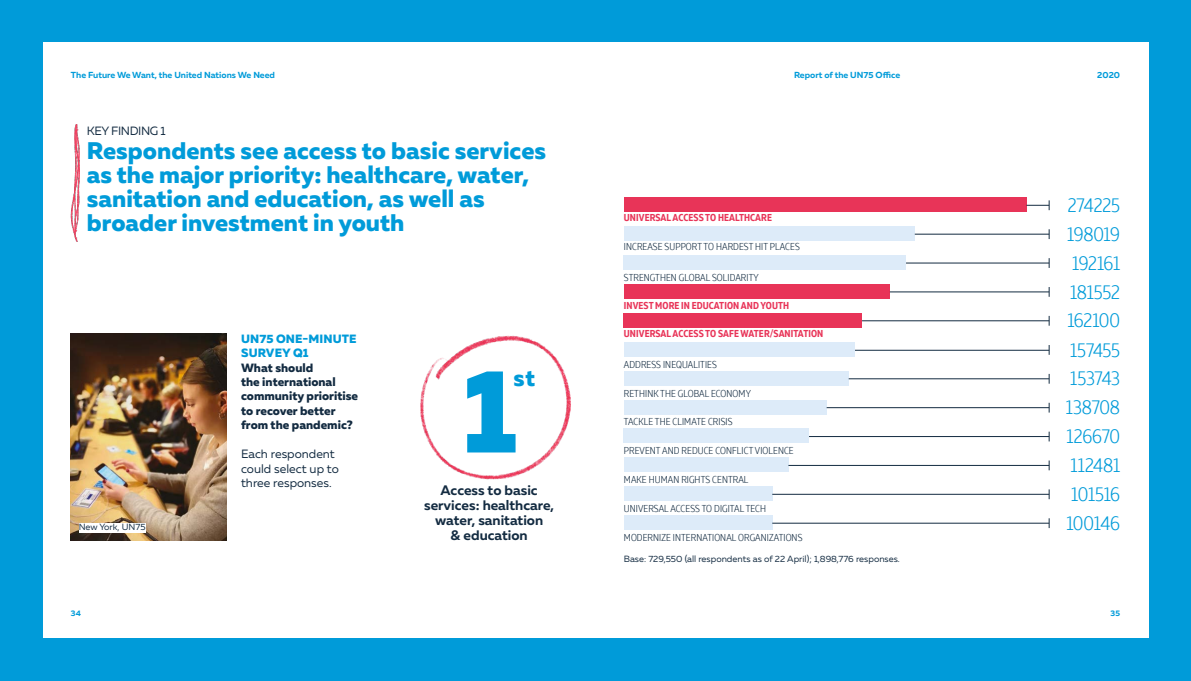
<style>
.page{position:relative;width:1191px;height:681px;background:#fff}
.page>*{position:absolute;margin:0;border:0;box-sizing:border-box;transform-origin:0 0}
.t1{font:800 119px "Muller";color:#009bd9}
.t2{font:800 24px/24px "Muller";color:#009bd9}
.t3{font:800 23.1px "Muller";color:#009bd9}
.t4{font:300 19.8px "Muller Narrow";letter-spacing:-.01em;color:#009bd9}
.t5{font:700 13.8px/15.1px "Muller";color:#132b41;text-align:center}
.t6{font:800 12px/14.4px "Muller";color:#132b41}
.t7{font:12px/14.4px "Muller";color:#132b41}
.t8{font:800 12px/14.4px "Muller";letter-spacing:.01em;color:#009bd9}
.t9{font:12px "Muller";letter-spacing:-.03em;color:#132b41}
.t10{font:300 10px "Muller Narrow";letter-spacing:.01em;color:#132b41}
.t11{font:700 10px "Muller Narrow";letter-spacing:.01em;color:#e83458}
.t12{font:9px "Muller";color:#132b41}
.t13{font:700 8.8px "Muller";color:#009bd9}
.t14{font:700 8px "Muller";color:#009bd9}
</style>
<div class="page">
<div style="left:0;top:0;width:1191px;height:680px;background:#009bd9"></div>
<div style="left:43px;top:43px;width:1105px;height:595px;background:#fff"></div>
<img style="left:71px;top:124px;width:8px;height:117px">
<img style="left:420px;top:335px;width:150px;height:144px">
<img style="left:71px;top:333px;width:156px;height:207px">
<div style="left:79px;top:523px;width:67px;height:9px;background:#fff"></div>
<hr style="left:854px;top:350px;width:195px;height:1px;background:#132b41">
<div style="left:624px;top:197px;width:402px;height:15px;background:#e83458"></div>
<svg style="left:1026px;top:200px;width:24px;height:10px"></svg>
<div style="left:624px;top:226px;width:290px;height:14px;background:#ddebf9"></div>
<hr style="left:914px;top:234px;width:135px;height:1px;background:#132b41">
<div style="left:624px;top:255px;width:282px;height:14px;background:#ddebf9"></div>
<hr style="left:906px;top:263px;width:143px;height:1px;background:#132b41">
<div style="left:624px;top:284px;width:266px;height:14px;background:#e83458"></div>
<hr style="left:890px;top:291px;width:159px;height:1px;background:#132b41">
<div style="left:624px;top:313px;width:238px;height:14px;background:#e83458"></div>
<hr style="left:862px;top:320px;width:187px;height:1px;background:#132b41">
<div style="left:624px;top:342px;width:230px;height:14px;background:#ddebf9"></div>
<div style="left:624px;top:371px;width:224px;height:14px;background:#ddebf9"></div>
<hr style="left:848px;top:378px;width:201px;height:1px;background:#132b41">
<div style="left:624px;top:400px;width:202px;height:14px;background:#ddebf9"></div>
<hr style="left:826px;top:407px;width:223px;height:1px;background:#132b41">
<div style="left:624px;top:428px;width:185px;height:15px;background:#ddebf9"></div>
<hr style="left:809px;top:436px;width:240px;height:1px;background:#132b41">
<div style="left:624px;top:457px;width:164px;height:14px;background:#ddebf9"></div>
<hr style="left:788px;top:465px;width:261px;height:1px;background:#132b41">
<div style="left:624px;top:486px;width:148px;height:14px;background:#ddebf9"></div>
<hr style="left:772px;top:494px;width:277px;height:1px;background:#132b41">
<div style="left:624px;top:515px;width:148px;height:14px;background:#ddebf9"></div>
<hr style="left:772px;top:522px;width:277px;height:1px;background:#132b41">
<p class="t13" style="left:71px;top:69px;width:205px">The Future We Want, the United Nations We Need</p>
<p class="t9" style="left:87px;top:124px;width:80px">KEY FINDING 1</p>
<h2 class="t2" style="left:87px;top:139px;width:461px">Respondents see access to basic services as the major priority: healthcare, water, sanitation and education, as well as broader investment in youth</h2>
<p class="t12" style="left:79px;top:521px;width:68px">New York, UN75</p>
<p class="t14" style="left:71px;top:608px;width:12px">34</p>
<p class="t8" style="left:241px;top:331px;width:117px">UN75 ONE-MINUTE<br>SURVEY Q1</p>
<p class="t6" style="left:241px;top:360px;width:119px">What should<br>the international community prioritise to recover better from the pandemic?</p>
<p class="t7" style="left:241px;top:446px;width:99px">Each respondent could select up to three responses.</p>
<h1 class="t1" style="left:461px;top:335px;width:58px">1</h1>
<h3 class="t3" style="left:513px;top:363px;width:23px">st</h3>
<h3 class="t5" style="left:424px;top:482px;width:131px">Access to basic services: healthcare, water, sanitation<br>&amp; education</h3>
<p class="t13" style="left:794px;top:70px;width:108px">Report of the UN75 Office</p>
<p class="t13" style="left:1097px;top:69px;width:24px">2020</p>
<p class="t13" style="left:882px;top:70px;width:10px">f</p>
<p class="t11" style="left:624px;top:211px;width:150px">UNIVERSAL ACCESS TO HEALTHCARE</p>
<h3 class="t4" style="left:1068px;top:193px;width:54px">274225</h3>
<h3 class="t4" style="left:1067px;top:222px;width:55px">198019</h3>
<p class="t10" style="left:624px;top:241px;width:177px">INCREASE SUPPORT TO HARDEST HIT PLACES</p>
<p class="t10" style="left:624px;top:271px;width:136px">STRENGTHEN GLOBAL SOLIDARITY</p>
<p class="t11" style="left:624px;top:298px;width:167px">INVEST MORE IN EDUCATION AND YOUTH</p>
<p class="t11" style="left:624px;top:327px;width:201px">UNIVERSAL ACCESS TO SAFE WATER/SANITATION</p>
<p class="t10" style="left:624px;top:358px;width:94px">ADDRESS INEQUALITIES</p>
<p class="t10" style="left:624px;top:387px;width:128px">RETHINK THE GLOBAL ECONOMY</p>
<p class="t10" style="left:624px;top:415px;width:110px">TACKLE THE CLIMATE CRISIS</p>
<p class="t10" style="left:624px;top:444px;width:171px">PREVENT AND REDUCE CONFLICT VIOLENCE</p>
<p class="t10" style="left:624px;top:473px;width:126px">MAKE HUMAN RIGHTS CENTRAL</p>
<p class="t10" style="left:624px;top:502px;width:144px">UNIVERSAL ACCESS TO DIGITAL TECH</p>
<p class="t10" style="left:624px;top:531px;width:180px">MODERNIZE INTERNATIONAL ORGANIZATIONS</p>
<p class="t12" style="left:624px;top:553px;width:277px">Base: 729,550 (all respondents as of 22 April); 1,898,776 responses.</p>
<h3 class="t4" style="left:1072px;top:251px;width:49px">192161</h3>
<h3 class="t4" style="left:1070px;top:279px;width:52px">181552</h3>
<h3 class="t4" style="left:1067px;top:308px;width:54px">162100</h3>
<h3 class="t4" style="left:1070px;top:337px;width:52px">157455</h3>
<h3 class="t4" style="left:1070px;top:366px;width:51px">153743</h3>
<h3 class="t4" style="left:1065px;top:395px;width:56px">138708</h3>
<h3 class="t4" style="left:1066px;top:424px;width:55px">126670</h3>
<h3 class="t4" style="left:1070px;top:453px;width:51px">112481</h3>
<h3 class="t4" style="left:1071px;top:482px;width:50px">101516</h3>
<h3 class="t4" style="left:1066px;top:511px;width:55px">100146</h3>
<p class="t14" style="left:1110px;top:608px;width:11px">35</p>
</div>
